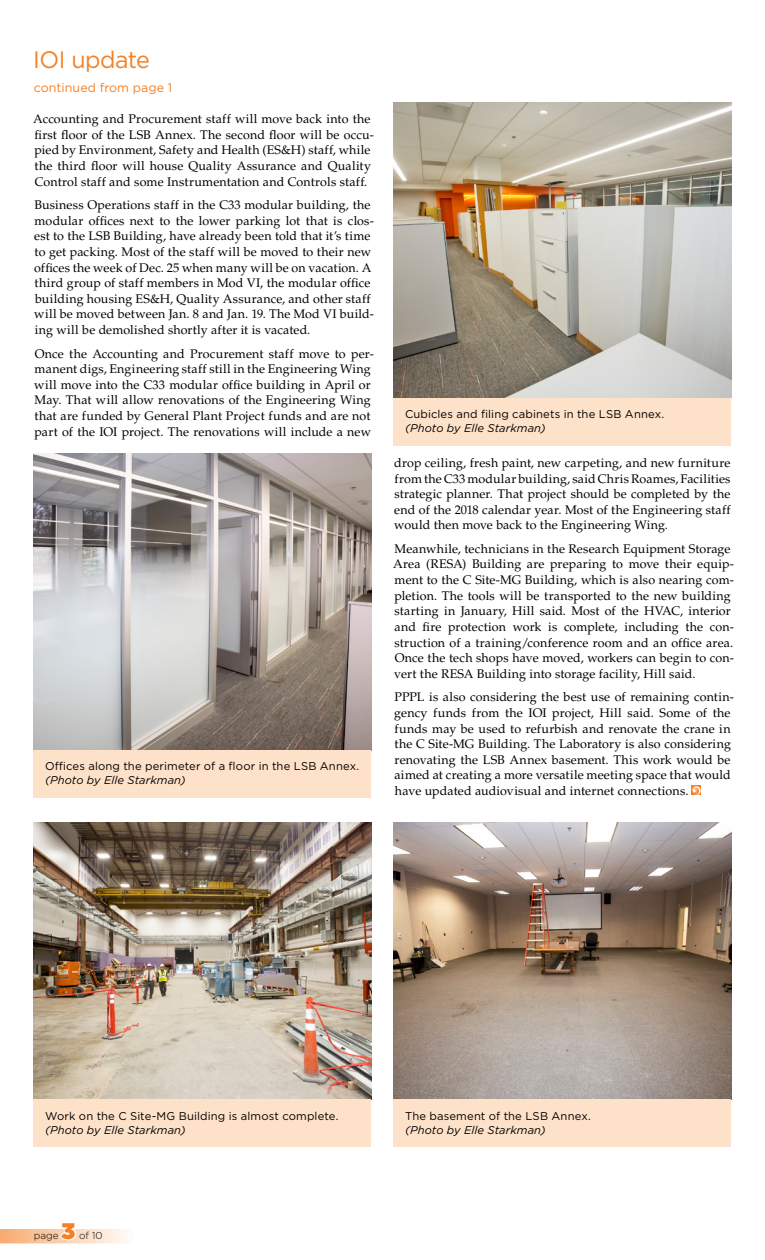
<style>
.page{position:relative;width:765px;height:1260px;background:#fff}
.page>*{position:absolute;margin:0;border:0;box-sizing:border-box;transform-origin:0 0}
.t1{font:23.75px "Gotham";letter-spacing:-.025em;color:#f58025}
.t2{font:900 22.5px "Gotham";color:#f58025}
.t3{font:12.5px/15.6px "Palatino LT Std";letter-spacing:.01em;color:#000}
.t4{font:12.5px "Gotham";color:#f58025}
.t5{font:11.25px "Gotham";letter-spacing:.01em;color:#000}
.t6{font:italic 11.25px "Gotham";letter-spacing:.005em;color:#000}
.t7{font:300 10px "Gotham";color:#000}
</style>
<div class="page">
<svg style="left:692px;top:786px;width:9px;height:9px"></svg>
<img style="left:394px;top:103px;width:337px;height:295px">
<img style="left:34px;top:454px;width:337px;height:296px">
<img style="left:394px;top:823px;width:337px;height:277px">
<img style="left:34px;top:823px;width:337px;height:277px">
<div style="left:394px;top:398px;width:337px;height:47px;background:#fee1c9"></div>
<div style="left:34px;top:750px;width:337px;height:47px;background:#fee1c9"></div>
<div style="left:394px;top:1100px;width:337px;height:47px;background:#fee1c9"></div>
<div style="left:34px;top:1100px;width:337px;height:47px;background:#fee1c9"></div>
<svg style="left:0;top:1229px;width:126px;height:14px;background:#fbd4b6"></svg>
<h1 class="t1" style="left:33px;top:45px;width:118px">IOI update</h1>
<p class="t4" style="left:34px;top:79px;width:140px">continued from page 1</p>
<p class="t3" style="left:33px;top:111px;width:342px">Accounting and Procurement staff will move back into the first floor of the LSB Annex. The second floor will be occu&shy;pied by Environment, Safety and Health (ES&amp;H) staff, while the third floor will house Quality Assurance and Quality Control staff and some Instrumentation and Controls staff.</p>
<p class="t3" style="left:34px;top:197px;width:341px">Business Operations staff in the C33 modular building, the modular offices next to the lower parking lot that is clos&shy;est to the LSB Building, have already been told that it’s time to get packing. Most of the staff will be moved to their new offices the week of Dec. 25 when many will be on vacation. A third group of staff members in Mod VI, the modular office building housing ES&amp;H, Quality Assurance, and other staff will be moved between Jan. 8 and Jan. 19. The Mod VI build&shy;ing will be demolished shortly after it is vacated.</p>
<p class="t3" style="left:34px;top:346px;width:341px">Once the Accounting and Procurement staff move to per&shy;manent digs, Engineering staff still in the Engineering Wing will move into the C33 modular office building in April or May. That will allow renovations of the Engineering Wing that are funded by General Plant Project funds and are not part of the IOI project. The renovations will include a new</p>
<p class="t5" style="left:45px;top:759px;width:316px">Offices along the perimeter of a floor in the LSB Annex.</p>
<p class="t6" style="left:45px;top:773px;width:142px">(Photo by Elle Starkman)</p>
<p class="t5" style="left:405px;top:407px;width:261px">Cubicles and filing cabinets in the LSB Annex.</p>
<p class="t6" style="left:405px;top:420px;width:142px">(Photo by Elle Starkman)</p>
<p class="t3" style="left:394px;top:455px;width:338px;text-align:justify">drop ceiling, fresh paint, new carpeting, and new furniture from the C33 modular building, said Chris Roames, Facilities strategic planner. That project should be completed by the end of the 2018 calendar year. Most of the Engineering staff would then move back to the Engineering Wing.</p>
<p class="t3" style="left:393px;top:541px;width:342px">Meanwhile, technicians in the Research Equipment Storage Area (RESA) Building are preparing to move their equip&shy;ment to the C Site-MG Building, which is also nearing com&shy;pletion. The tools will be transported to the new building starting in January, Hill said. Most of the HVAC, interior and fire protection work is complete, including the con&shy;struction of a training/conference room and an office area.<br>Once the tech shops have moved, workers can begin to con&shy;vert the RESA Building into storage facility, Hill said.</p>
<p class="t3" style="left:394px;top:689px;width:341px">PPPL is also considering the best use of remaining contin&shy;gency funds from the IOI project, Hill said. Some of the funds may be used to refurbish and renovate the crane in the C Site-MG Building. The Laboratory is also considering renovating the LSB Annex basement. This work would be aimed at creating a more versatile meeting space that would have updated audiovisual and internet connections.</p>
<p class="t5" style="left:45px;top:1109px;width:295px">Work on the C Site-MG Building is almost complete.</p>
<p class="t6" style="left:45px;top:1122px;width:142px">(Photo by Elle Starkman)</p>
<p class="t7" style="left:34px;top:1229px;width:26px">page</p>
<h2 class="t2" style="left:61px;top:1215px;width:15px">3</h2>
<p class="t7" style="left:79px;top:1229px;width:25px">of 10</p>
<p class="t5" style="left:405px;top:1109px;width:187px">The basement of the LSB Annex.</p>
<p class="t6" style="left:405px;top:1122px;width:142px">(Photo by Elle Starkman)</p>
</div>
